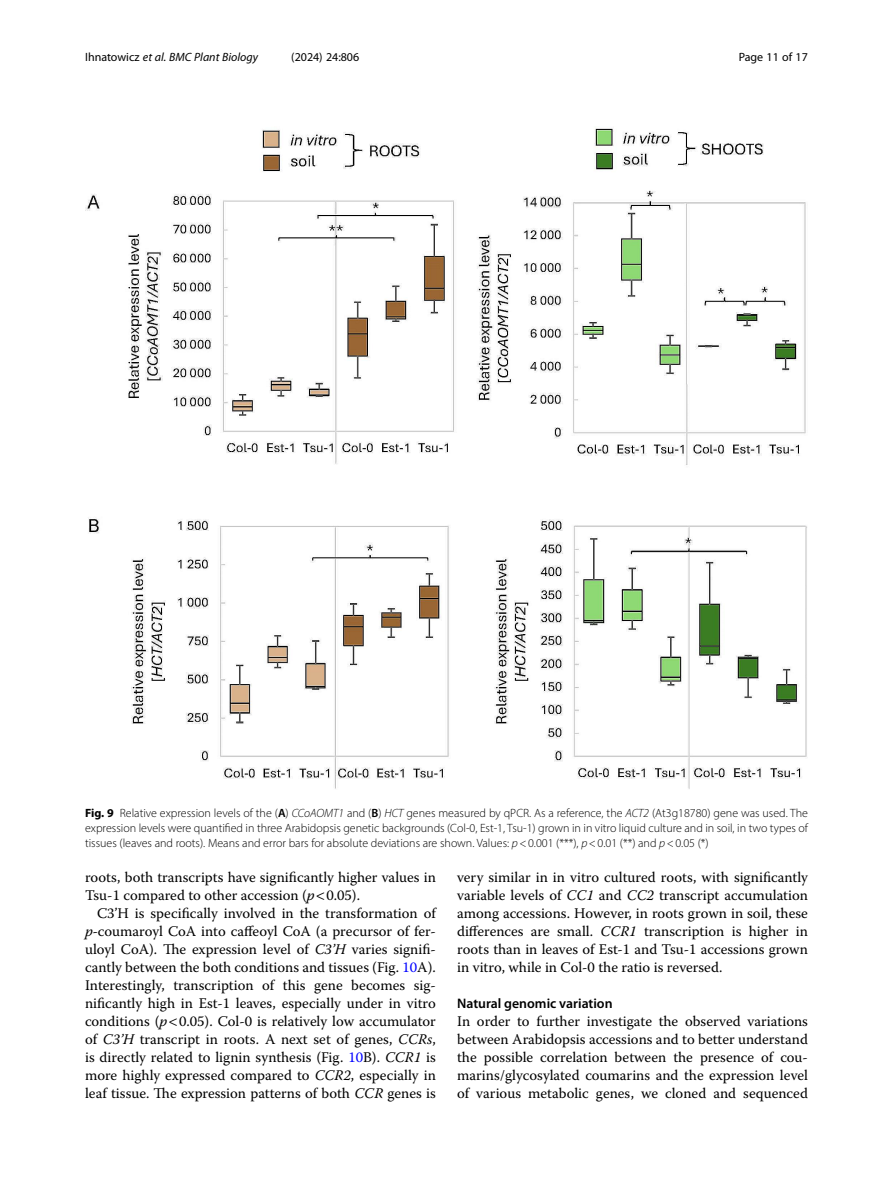
<style>
.page{position:relative;width:893px;height:1191px;background:#fff}
.page>*{position:absolute;margin:0;border:0;box-sizing:border-box;transform-origin:0 0}
.Body_Text_Indent{font:14.7px/18px "Warnock Pro";color:#000;text-align:justify}
.Body_Text{font:14.7px/18px "Warnock Pro";color:#000;text-align:justify}
.Head_2{font:600 13.8px "Myriad Pro";color:#000}
.Figure_Caption{font:300 12px/15px "Myriad Pro";color:#000;text-align:justify}
.t1{font:italic 12px "Myriad Pro";color:#000}
.t2{font:12px "Myriad Pro";color:#000}
.s1{font-style:normal}
.s2{font-weight:700}
.s3{font-weight:600}
.s4{font-style:italic}
.s5{color:#00f}
</style>
<div class="page">
<img style="left:85px;top:128px;width:722px;height:661px">
<p class="t1" style="left:85px;top:50px;width:175px"><span class="s1">Ihnatowicz</span> et al. BMC Plant Biology</p>
<p class="t2" style="left:291px;top:50px;width:70px">(2024) 24:806</p>
<p class="t2" style="left:739px;top:50px;width:71px">Page 11 of 17</p>
<p class="Figure_Caption" style="left:85px;top:805px;width:724px"><span class="s2">Fig. 9</span> Relative expression levels of the (<span class="s3">A</span>) <span class="s4">CCoAOMT1</span> and (<span class="s3">B</span>) <span class="s4">HCT</span> genes measured by qPCR. As a reference, the <span class="s4">ACT2</span> (At3g18780) gene was used. The expression levels were quantified in three Arabidopsis genetic backgrounds (Col-0, Est-1, Tsu-1) grown in in vitro liquid culture and in soil, in two types of tissues (leaves and roots). Means and error bars for absolute deviations are shown. Values: <span class="s4">p</span>&lt;0.001 (***), <span class="s4">p</span>&lt;0.01 (**) and <span class="s4">p</span>&lt;0.05 (*)</p>
<p class="Body_Text_Indent" style="left:85px;top:868px;width:352px">roots, both transcripts have significantly higher values in<br>Tsu-1 compared to other accession (<span class="s4">p</span> 0.05).</p>
<p class="Body_Text_Indent" style="left:85px;top:904px;width:352px;text-indent:12px">C3’H is specifically involved in the transformation of <span class="s4">p-</span>coumaroyl CoA into caffeoyl CoA (a precursor of fer&shy;uloyl CoA). The expression level of <span class="s4">C3’H</span> varies signifi&shy;cantly between the both conditions and tissues (Fig. <span class="s5">10</span>A).<br>Interestingly, transcription of this gene becomes sig&shy;nificantly high in Est-1 leaves, especially under in vitro conditions (<span class="s4">p</span> 0.05). Col-0 is relatively low accumulator of <span class="s4">C3’H</span> transcript in roots. A next set of genes, <span class="s4">CCRs</span>, is directly related to lignin synthesis (Fig. <span class="s5">10</span>B). <span class="s4">CCR1</span> is more highly expressed compared to <span class="s4">CCR2</span>, especially in leaf tissue. The expression patterns of both <span class="s4">CCR</span> genes is</p>
<p class="Body_Text_Indent" style="left:457px;top:868px;width:352px">very similar in in vitro cultured roots, with significantly variable levels of <span class="s4">CC1</span> and <span class="s4">CC2</span> transcript accumulation among accessions. However, in roots grown in soil, these differences are small. <span class="s4">CCR1</span> transcription is higher in roots than in leaves of Est-1 and Tsu-1 accessions grown in vitro, while in Col-0 the ratio is reversed.</p>
<p class="Head_2" style="left:457px;top:995px;width:157px">Natural genomic variation</p>
<p class="Body_Text" style="left:457px;top:1012px;width:352px">In order to further investigate the observed variations between Arabidopsis accessions and to better understand the possible correlation between the presence of cou&shy;marins/glycosylated coumarins and the expression level of various metabolic genes, we cloned and sequenced</p>
</div>
